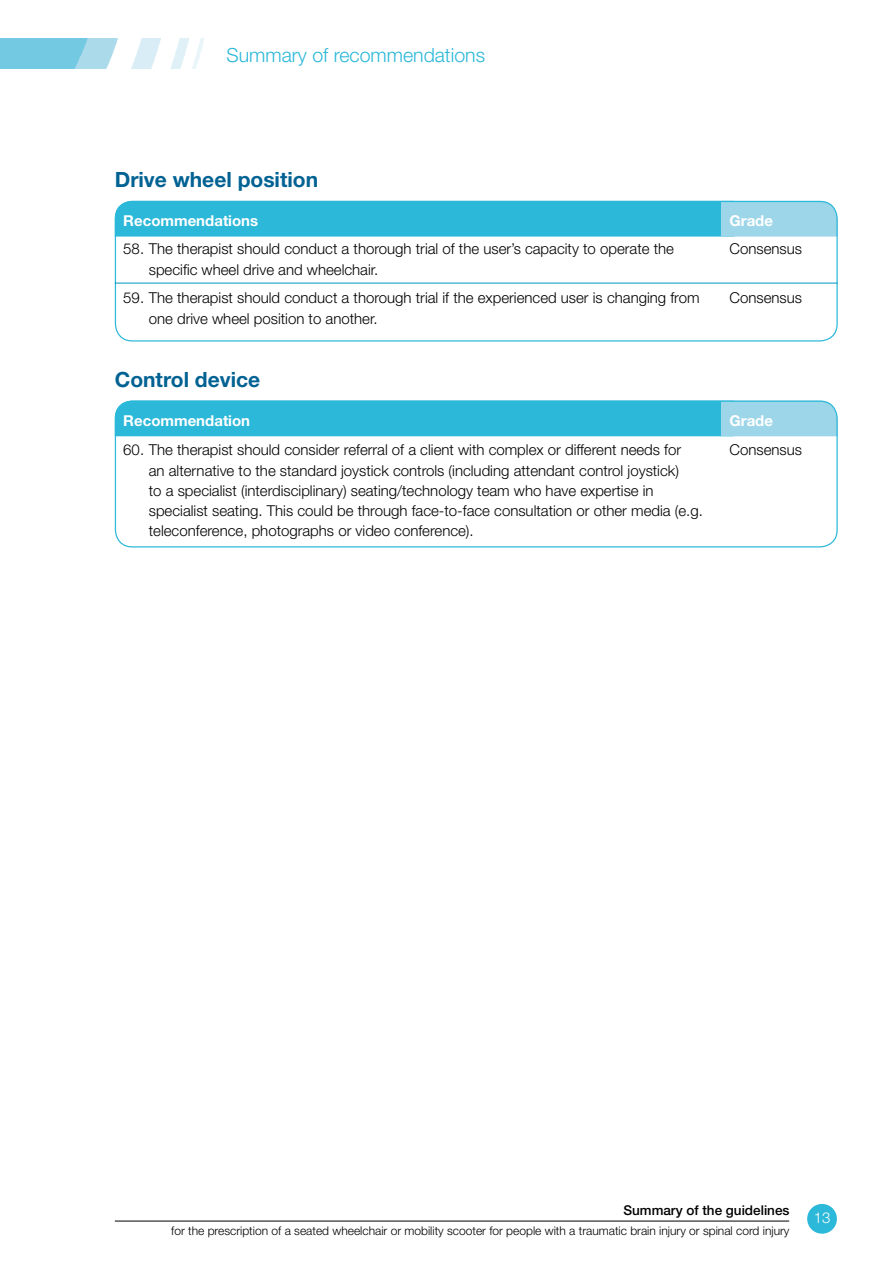
<style>
.page{position:relative;width:893px;height:1263px;background:#fff}
.page>*{position:absolute;margin:0;border:0;box-sizing:border-box;transform-origin:0 0}
.t1{font:700 21px "Helvetica Neue";color:#006293}
.t2{font:300 19.5px "Helvetica Neue";color:#2bb8d9}
.t3{font:300 15px/20.2px "Helvetica Neue";color:#000}
.t4{font:700 15px "Helvetica Neue";color:#fff}
.t5{font:300 15px "Helvetica Neue";color:#fff}
.t6{font:500 13.5px "Helvetica Neue";color:#000}
.t7{font:300 12px "Helvetica Neue";color:#000}
</style>
<div class="page">
<img style="left:0;top:38px;width:204px;height:30px">
<svg style="left:115px;top:201px;width:721px;height:36px;background:#40bddc"></svg>
<svg style="left:115px;top:401px;width:722px;height:35px;background:#3ebddb"></svg>
<div style="left:115px;top:201px;width:723px;height:141px;border:1px solid #2bb8d9;border-radius:17px"></div>
<div style="left:115px;top:401px;width:723px;height:146px;border:1px solid #2bb8d9;border-radius:17px"></div>
<hr style="left:115px;top:1221px;width:674px;height:1px;background:#000">
<div style="left:807px;top:1204px;width:30px;height:30px;background:#2bb8d9;border-radius:50%"></div>
<hr style="left:115px;top:283px;width:606px;height:1px;background:#0097be">
<hr style="left:721px;top:283px;width:117px;height:1px;background:#0097be">
<h2 class="t2" style="left:226px;top:43px;width:260px">Summary of recommendations</h2>
<h1 class="t1" style="left:115px;top:166px;width:205px">Drive wheel position</h1>
<p class="t4" style="left:123px;top:211px;width:136px">Recommendations</p>
<p class="t4" style="left:729px;top:211px;width:45px">Grade</p>
<p class="t3" style="left:149px;top:239px;width:527px;text-indent:-26px">58. The therapist should conduct a thorough trial of the user’s capacity to operate the specific wheel drive and wheelchair.</p>
<p class="t3" style="left:729px;top:239px;width:74px">Consensus</p>
<p class="t3" style="left:149px;top:288px;width:552px;text-indent:-26px">59. The therapist should conduct a thorough trial if the experienced user is changing from one drive wheel position to another.</p>
<p class="t3" style="left:729px;top:288px;width:74px">Consensus</p>
<h1 class="t1" style="left:115px;top:367px;width:147px">Control device</h1>
<p class="t4" style="left:123px;top:412px;width:128px">Recommendation</p>
<p class="t4" style="left:729px;top:412px;width:45px">Grade</p>
<p class="t3" style="left:149px;top:439px;width:556px;text-indent:-26px">60. The therapist should consider referral of a client with complex or different needs for<br>an alternative to the standard joystick controls (including attendant control joystick)<br>to a specialist (interdisciplinary) seating/technology team who have expertise in specialist seating. This could be through face-to-face consultation or other media (e.g. teleconference, photographs or video conference).</p>
<p class="t3" style="left:729px;top:439px;width:74px">Consensus</p>
<p class="t6" style="left:623px;top:1202px;width:168px">Summary of the guidelines</p>
<p class="t7" style="left:171px;top:1224px;width:620px">for the prescription of a seated wheelchair or mobility scooter for people with a traumatic brain injury or spinal cord injury</p>
<p class="t5" style="left:814px;top:1209px;width:18px">13</p>
</div>
